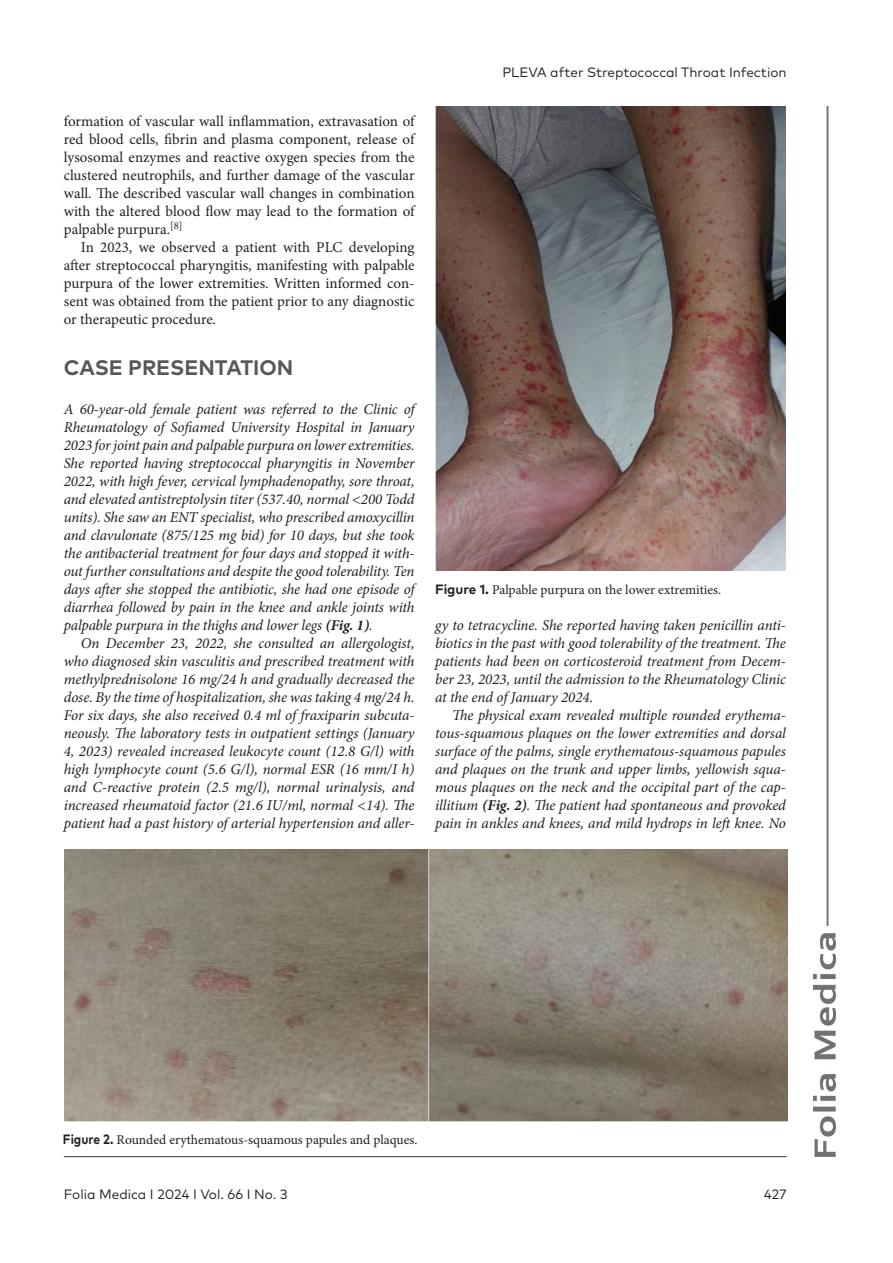
<style>
.page{position:relative;width:893px;height:1263px;background:#fff}
.page>*{position:absolute;margin:0;border:0;box-sizing:border-box;transform-origin:0 0}
.H_-_1_level{font:700 21px "FF Mark Pro";color:#57585a}
.Body_text{font:italic 15px/18px "Minion Pro";letter-spacing:-.01em;color:#231f20;text-align:justify}
.Body_text_-_no_indent{font:italic 15px/18px "Minion Pro";letter-spacing:-.015em;color:#231f20;text-align:justify}
.Body_text-2{font:15px/18px "Minion Pro";color:#231f20;text-align:justify}
.FIG_-_Caption{font:13.5px "Minion Pro";color:#231f20}
.t1{font:13.5px "FF Mark Pro";color:#231f20}
.s1{font-weight:700}
.s2{font-family:"FF Mark Pro";font-weight:700}
</style>
<div class="page">
<img style="left:813px;top:106px;width:22px;height:1051px">
<hr style="left:64px;top:1156px;width:723px;height:1px;background:#333">
<img style="left:435px;top:106px;width:351px;height:464px">
<img style="left:64px;top:850px;width:723px;height:272px">
<p class="Body_text-2" style="left:64px;top:112px;width:352px">formation of vascular wall inflammation, extravasation of red blood cells, fibrin and plasma component, release of lysosomal enzymes and reactive oxygen species from the clustered neutrophils, and further damage of the vascular wall. The described vascular wall changes in combination with the altered blood flow may lead to the formation of palpable purpura.<sup>[8]</sup></p>
<p class="Body_text-2" style="left:64px;top:238px;width:352px;text-indent:17px">In 2023, we observed a patient with PLC developing after streptococcal pharyngitis, manifesting with palpable purpura of the lower extremities. Written informed con&shy;sent was obtained from the patient prior to any diagnostic or therapeutic procedure.</p>
<p class="H_-_1_level" style="left:64px;top:351px;width:231px">CASE PRESENTATION</p>
<p class="Body_text_-_no_indent" style="left:64px;top:400px;width:352px">A 60-year-old female patient was referred to the Clinic of Rheumatology of Sofiamed University Hospital in January 2023 for joint pain and palpable purpura on lower extremities.<br>She reported having streptococcal pharyngitis in November 2022, with high fever, cervical lymphadenopathy, sore throat, and elevated antistreptolysin titer (537.40, normal &lt;200 Todd units). She saw an ENT specialist, who prescribed amoxycillin and clavulonate (875/125 mg bid) for 10 days, but she took the antibacterial treatment for four days and stopped it with&shy;out further consultations and despite the good tolerability. Ten days after she stopped the antibiotic, she had one episode of diarrhea followed by pain in the knee and ankle joints with palpable purpura in the thighs and lower legs <span class="s1">(Fig. 1)</span>.</p>
<p class="Body_text" style="left:64px;top:634px;width:352px;text-indent:17px">On December 23, 2022, she consulted an allergologist, who diagnosed skin vasculitis and prescribed treatment with methylprednisolone 16 mg/24 h and gradually decreased the dose. By the time of hospitalization, she was taking 4 mg/24 h.<br>For six days, she also received 0.4 ml of fraxiparin subcuta&shy;neously. The laboratory tests in outpatient settings (January 4, 2023) revealed increased leukocyte count (12.8 G/l) with high lymphocyte count (5.6 G/l), normal ESR (16 mm/I h) and C-reactive protein (2.5 mg/l), normal urinalysis, and increased rheumatoid factor (21.6 IU/ml, normal &lt;14). The patient had a past history of arterial hypertension and aller-</p>
<p class="t1" style="left:502px;top:62px;width:286px">PLEVA after Streptococcal Throat Infection</p>
<p class="FIG_-_Caption" style="left:435px;top:580px;width:288px"><span class="s2">Figure 1.</span> Palpable purpura on the lower extremities.</p>
<p class="Body_text" style="left:435px;top:616px;width:352px">gy to tetracycline. She reported having taken penicillin anti&shy;biotics in the past with good tolerability of the treatment. The patients had been on corticosteroid treatment from Decem&shy;ber 23, 2023, until the admission to the Rheumatology Clinic at the end of January 2024.</p>
<p class="Body_text" style="left:435px;top:706px;width:352px;text-indent:17px">The physical exam revealed multiple rounded erythema&shy;tous-squamous plaques on the lower extremities and dorsal surface of the palms, single erythematous-squamous papules and plaques on the trunk and upper limbs, yellowish squa&shy;mous plaques on the neck and the occipital part of the cap&shy;illitium <span class="s1">(Fig. 2)</span>. The patient had spontaneous and provoked pain in ankles and knees, and mild hydrops in left knee. No</p>
<p class="FIG_-_Caption" style="left:63px;top:1130px;width:356px"><span class="s2">Figure 2.</span> Rounded erythematous-squamous papules and plaques.</p>
<p class="t1" style="left:64px;top:1184px;width:225px">Folia Medica I 2024 I Vol. 66 I No. 3</p>
<p class="t1" style="left:764px;top:1184px;width:24px">427</p>
</div>
